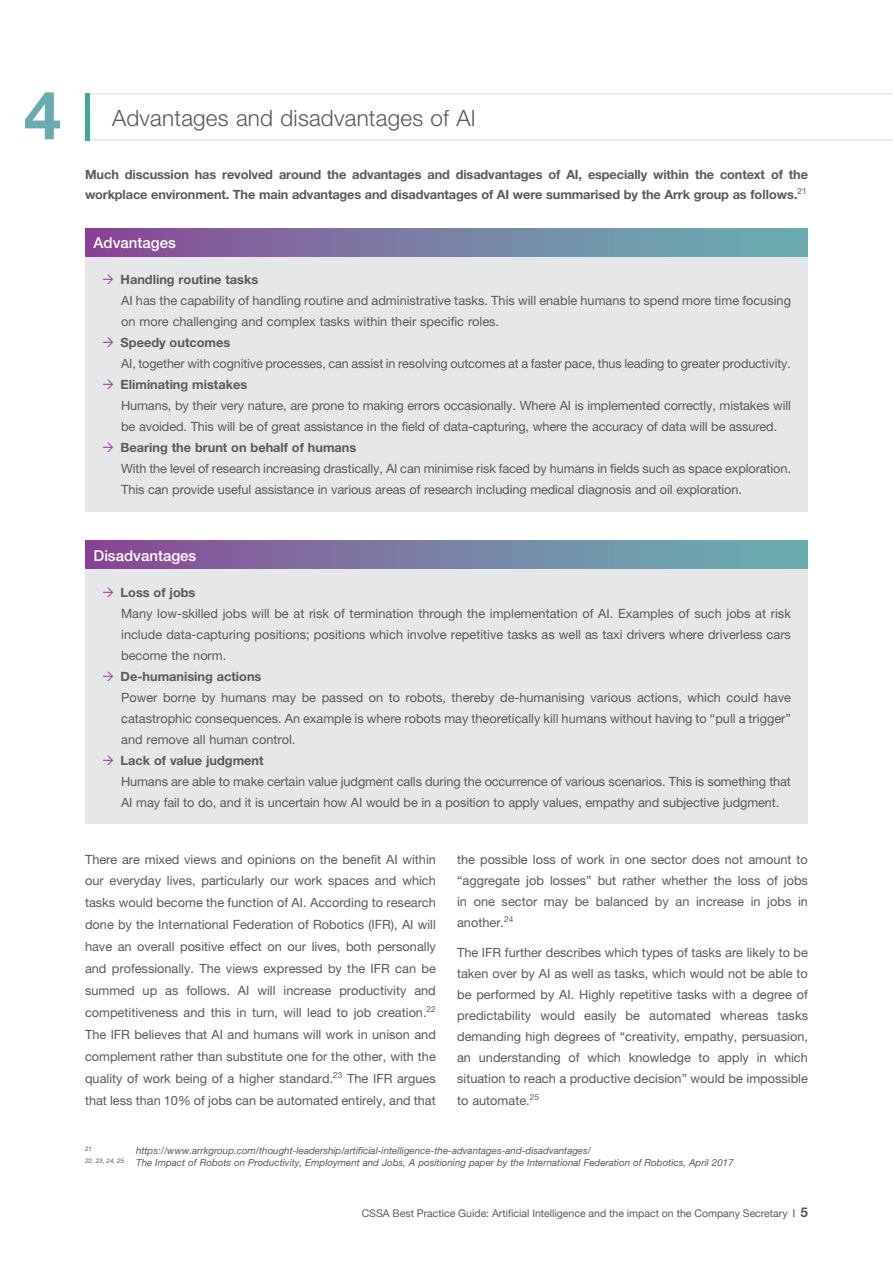
<style>
.page{position:relative;width:893px;height:1263px;background:#fff}
.page>*{position:absolute;margin:0;border:0;box-sizing:border-box;transform-origin:0 0}
.t1{font:700 67.05px "Helvetica Neue";color:#69acaf}
.t2{font:300 22.5px "Helvetica Neue";letter-spacing:.01em;color:#58595b}
.t3{font:500 15px "Helvetica Neue";color:#fff}
.t4{font:12.75px/21.9px "Helvetica Neue";letter-spacing:-.01em;color:#58595b;text-align:justify}
.t5{font:700 12.75px/19.5px "Helvetica Neue";letter-spacing:-.01em;color:#58595b}
.t6{font:10.5px "Helvetica Neue";color:#58595b}
.t7{font:italic 9.75px/12px "Helvetica Neue";color:#58595b}
.t8{font:italic 6.3px "Helvetica Neue";color:#58595b}
.s1{font-weight:700}
.s2{font-weight:700;font-size:13.5px}
</style>
<div class="page">
<div style="left:85px;top:228px;width:723px;height:29px;background:linear-gradient(to right,#8a4996,#69b5b3)"></div>
<div style="left:85px;top:541px;width:723px;height:28px;background:linear-gradient(to right,#8a4996,#69b5b3)"></div>
<div style="left:85px;top:257px;width:723px;height:254px;background:#e6e7e8"></div>
<div style="left:85px;top:569px;width:723px;height:255px;background:#e6e7e8"></div>
<svg style="left:89px;top:93px;width:804px;height:48px"></svg>
<hr style="left:85px;top:93px;width:4px;height:48px;background:#3cac99">
<h1 class="t1" style="left:24px;top:74px;width:39px">4</h1>
<h2 class="t2" style="left:112px;top:104px;width:365px">Advantages and disadvantages of AI</h2>
<p class="t5" style="left:85px;top:164px;width:724px">Much discussion has revolved around the advantages and disadvantages of AI, especially within the context of the workplace environment. The main advantages and disadvantages of AI were summarised by the Arrk group as follows.<sup>21</sup></p>
<p class="t3" style="left:94px;top:234px;width:84px">Advantages</p>
<p class="t5" style="left:121px;top:269px;width:139px">Handling routine tasks</p>
<p class="t4" style="left:121px;top:290px;width:671px;line-height:21px">AI has the capability of handling routine and administrative tasks. This will enable humans to spend more time focusing on more challenging and complex tasks within their specific roles.</p>
<p class="t5" style="left:121px;top:332px;width:111px">Speedy outcomes</p>
<p class="t4" style="left:121px;top:352px;width:671px">AI, together with cognitive processes, can assist in resolving outcomes at a faster pace, thus leading to greater productivity.</p>
<p class="t5" style="left:121px;top:374px;width:128px">Eliminating mistakes</p>
<p class="t4" style="left:121px;top:395px;width:671px;line-height:21px">Humans, by their very nature, are prone to making errors occasionally. Where AI is implemented correctly, mistakes will be avoided. This will be of great assistance in the field of data-capturing, where the accuracy of data will be assured.</p>
<p class="t5" style="left:121px;top:437px;width:237px">Bearing the brunt on behalf of humans</p>
<p class="t4" style="left:121px;top:458px;width:671px;line-height:21px">With the level of research increasing drastically, AI can minimise risk faced by humans in fields such as space exploration.<br>This can provide useful assistance in various areas of research including medical diagnosis and oil exploration.</p>
<p class="t3" style="left:94px;top:547px;width:104px">Disadvantages</p>
<p class="t5" style="left:121px;top:582px;width:76px">Loss of jobs</p>
<p class="t4" style="left:121px;top:602px;width:671px;line-height:21px">Many low-skilled jobs will be at risk of termination through the implementation of AI. Examples of such jobs at risk include data-capturing positions; positions which involve repetitive tasks as well as taxi drivers where driverless cars become the norm.</p>
<p class="t5" style="left:121px;top:666px;width:142px">De-humanising actions</p>
<p class="t4" style="left:121px;top:686px;width:671px;line-height:21px">Power borne by humans may be passed on to robots, thereby de-humanising various actions, which could have catastrophic consequences. An example is where robots may theoretically kill humans without having to “pull a trigger” and remove all human control.</p>
<p class="t5" style="left:121px;top:750px;width:144px">Lack of value judgment</p>
<p class="t4" style="left:121px;top:770px;width:671px;line-height:21px">Humans are able to make certain value judgment calls during the occurrence of various scenarios. This is something that<br>AI may fail to do, and it is uncertain how AI would be in a position to apply values, empathy and subjective judgment.</p>
<p class="t4" style="left:85px;top:848px;width:352px">There are mixed views and opinions on the benefit AI within our everyday lives, particularly our work spaces and which tasks would become the function of AI. According to research done by the International Federation of Robotics (IFR), AI will have an overall positive effect on our lives, both personally and professionally. The views expressed by the IFR can be summed up as follows. AI will increase productivity and competitiveness and this in turn, will lead to job creation.<sup>22<br></sup>The IFR believes that AI and humans will work in unison and complement rather than substitute one for the other, with the quality of work being of a higher standard.<sup>23</sup> The IFR argues that less than 10% of jobs can be automated entirely, and that</p>
<p class="t4" style="left:457px;top:848px;width:352px;line-height:21.1px">the possible loss of work in one sector does not amount to “aggregate job losses” but rather whether the loss of jobs in one sector may be balanced by an increase in jobs in another.<sup>24</sup></p>
<p class="t4" style="left:457px;top:941px;width:352px;line-height:21.1px">The IFR further describes which types of tasks are likely to be taken over by AI as well as tasks, which would not be able to be performed by AI. Highly repetitive tasks with a degree of predictability would easily be automated whereas tasks demanding high degrees of “creativity, empathy, persuasion, an understanding of which knowledge to apply in which situation to reach a productive decision” would be impossible to automate.<sup>25</sup></p>
<p class="t8" style="left:85px;top:1145px;width:9px">21</p>
<p class="t7" style="left:85px;top:1145px;width:650px;text-indent:51px">https://www.arrkgroup.com/thought-leadership/artificial-intelligence-the-advantages-and-disadvantages/<br><sup>22,</sup> <sup>23,</sup> <sup>24,</sup> <sup>25</sup> The Impact of Robots on Productivity, Employment and Jobs, A positioning paper by the International Federation of Robotics, April 2017</p>
<p class="t6" style="left:362px;top:1206px;width:448px">CSSA Best Practice Guide: Artificial Intelligence and the impact on the Company Secretary <span class="s1">|</span> <span class="s2">5</span></p>
</div>
